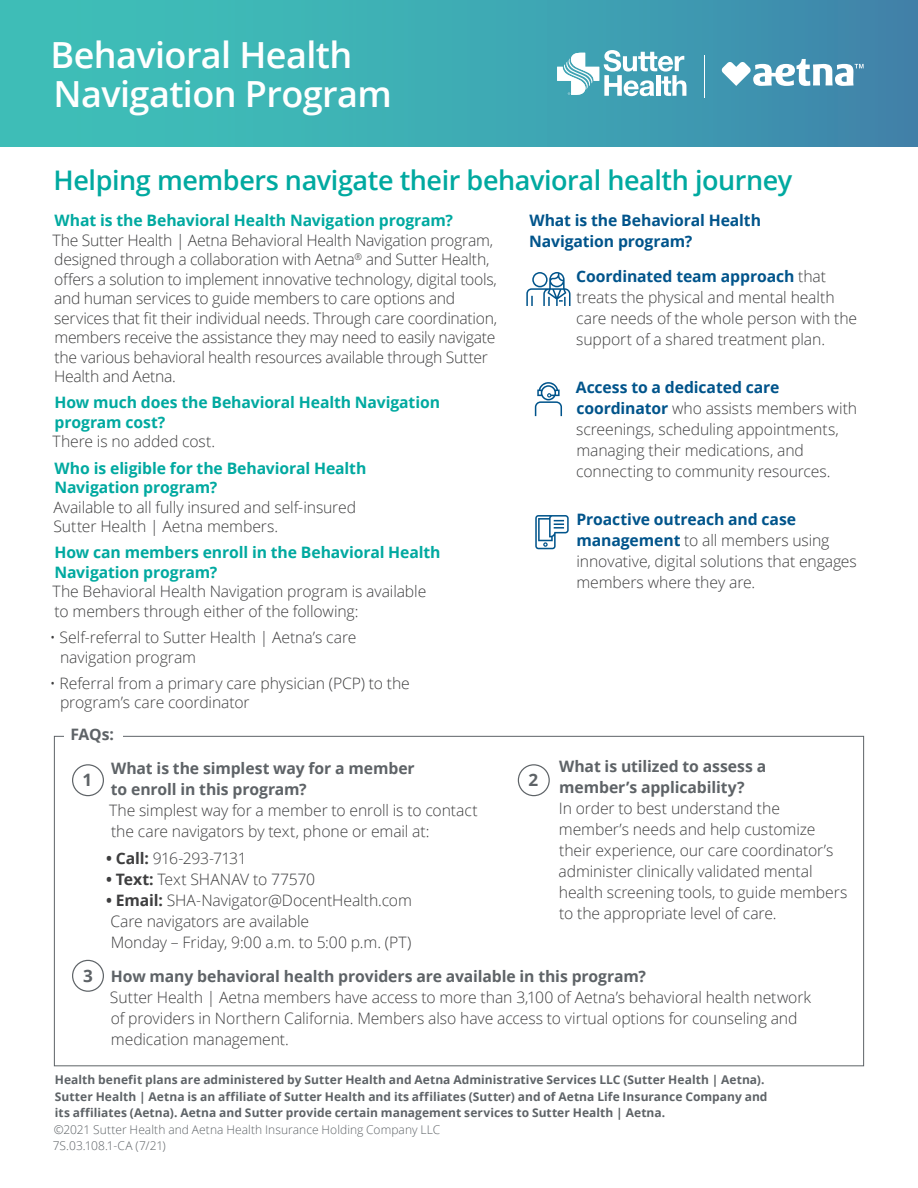
<style>
.page{position:relative;width:918px;height:1188px;background:#fff}
.page>*{position:absolute;margin:0;border:0;box-sizing:border-box;transform-origin:0 0}
.t1{font:600 36px/39px "Open Sans";letter-spacing:-.015em;color:#fff}
.t2{font:600 27px "Open Sans";letter-spacing:-.015em;color:#00a9a0}
.t3{font:700 17.1px "Open Sans";color:#5e6367}
.t4{font:300 15.75px/21px "Open Sans";letter-spacing:-.01em;color:#3e3e3f}
.t5{font:700 15.75px/19.5px "Open Sans";letter-spacing:-.005em;color:#00a9a0}
.t6{font:700 15.75px/21px "Open Sans";letter-spacing:-.005em;color:#5e6367}
.t7{font:700 15.75px/21px "Open Sans";letter-spacing:-.005em;color:#00548b}
.t8{font:300 15.75px "Open Sans";letter-spacing:-.035em;color:#3e3e3f}
.t9{font:700 12px/16.5px "Open Sans";letter-spacing:.005em;color:#5e6367}
.t10{font:300 12px "Open Sans";letter-spacing:.005em;color:#5e6367}
.s1{font-weight:700;color:#00548b}
.s2{font-weight:700}
.s3{font-size:17.1px}
</style>
<div class="page">
<div style="left:72px;top:764px;width:32px;height:32px;border:1px solid #5e6367;border-radius:50%"></div>
<div style="left:518px;top:764px;width:32px;height:32px;border:1px solid #5e6367;border-radius:50%"></div>
<div style="left:0;top:0;width:918px;height:147px;background:linear-gradient(to right,#3ec7ba,#3f88ac)"></div>
<svg style="left:557px;top:50px;width:129px;height:46px"></svg>
<hr style="left:704px;top:55px;width:1px;height:42px;background:#fff">
<svg style="left:721px;top:59px;width:143px;height:27px"></svg>
<svg style="left:526px;top:272px;width:45px;height:34px"></svg>
<svg style="left:535px;top:382px;width:27px;height:34px"></svg>
<svg style="left:535px;top:515px;width:34px;height:34px"></svg>
<div style="left:72px;top:960px;width:32px;height:32px;border:1px solid #5e6367;border-radius:50%"></div>
<h1 class="t1" style="left:51px;top:35px;width:343px">Behavioral Health<br>Navigation Program</h1>
<h2 class="t2" style="left:54px;top:162px;width:740px">Helping members navigate their behavioral health journey</h2>
<h3 class="t5" style="left:55px;top:210px;width:400px">What is the Behavioral Health Navigation program?</h3>
<p class="t4" style="left:53px;top:230px;width:446px;line-height:19.5px">The Sutter Health | Aetna Behavioral Health Navigation program, designed through a collaboration with Aetna<sup>®</sup> and Sutter Health, offers a solution to implement innovative technology, digital tools, and human services to guide members to care options and services that fit their individual needs. Through care coordination, members receive the assistance they may need to easily navigate the various behavioral health resources available through Sutter Health and Aetna.</p>
<h3 class="t5" style="left:54px;top:393px;width:387px">How much does the Behavioral Health Navigation program cost?</h3>
<p class="t4" style="left:53px;top:431px;width:164px">There is no added cost.</p>
<h3 class="t5" style="left:54px;top:458px;width:313px">Who is eligible for the Behavioral Health<br>Navigation program?</h3>
<p class="t4" style="left:53px;top:497px;width:304px;line-height:19.5px">Available to all fully insured and self-insured<br>Sutter Health | Aetna members.</p>
<h3 class="t5" style="left:54px;top:543px;width:388px">How can members enroll in the Behavioral Health<br>Navigation program?</h3>
<p class="t4" style="left:53px;top:582px;width:375px;line-height:19.5px">The Behavioral Health Navigation program is available to members through either of the following:</p>
<p class="t4" style="left:60px;top:627px;width:298px;line-height:19.5px;text-indent:-10px">• Self-referral to Sutter Health | Aetna’s care navigation program</p>
<p class="t4" style="left:60px;top:673px;width:351px;line-height:19.5px;text-indent:-10px">• Referral from a primary care physician (PCP) to the program’s care coordinator</p>
<h3 class="t7" style="left:529px;top:210px;width:233px">What is the Behavioral Health<br>Navigation program?</h3>
<p class="t4" style="left:576px;top:265px;width:283px"><span class="s1">Coordinated team approach</span> that treats the physical and mental health care needs of the whole person with the support of a shared treatment plan.</p>
<p class="t4" style="left:576px;top:376px;width:283px"><span class="s1">Access to a dedicated care coordinator</span> who assists members with screenings, scheduling appointments, managing their medications, and connecting to community resources.</p>
<p class="t4" style="left:576px;top:508px;width:282px"><span class="s1">Proactive outreach and case management</span> to all members using innovative, digital solutions that engages members where they are.</p>
<p class="t6" style="left:70px;top:723px;width:45px">FAQs:</p>
<p class="t3" style="left:83px;top:768px;width:11px">1</p>
<p class="t6" style="left:111px;top:758px;width:305px">What is the simplest way for a member to enroll in this program?</p>
<p class="t4" style="left:109px;top:800px;width:370px">The simplest way for a member to enroll is to contact the care navigators by text, phone or email at:</p>
<p class="t8" style="left:106px;top:847px;width:142px"><span class="s2">• Call:</span> 916-293-7131</p>
<p class="t4" style="left:106px;top:868px;width:210px"><span class="s2">• Text:</span> Text SHANAV to 77570</p>
<p class="t4" style="left:106px;top:889px;width:307px"><span class="s2">• Email:</span> SHA-Navigator@DocentHealth.com</p>
<p class="t4" style="left:110px;top:910px;width:200px">Care navigators are available</p>
<p class="t4" style="left:111px;top:931px;width:302px">Monday – Friday, 9:00 a.m. to 5:00 p.m. (PT)</p>
<p class="t3" style="left:529px;top:768px;width:11px">2</p>
<p class="t6" style="left:559px;top:755px;width:209px">What is utilized to assess a member’s applicability?</p>
<p class="t4" style="left:559px;top:797px;width:290px">In order to best understand the member’s needs and help customize their experience, our care coordinator’s administer clinically validated mental health screening tools, to guide members to the appropriate level of care.</p>
<p class="t6" style="left:83px;top:966px;width:564px"><span class="s3">3</span> How many behavioral health providers are available in this program?</p>
<p class="t4" style="left:110px;top:987px;width:703px">Sutter Health | Aetna members have access to more than 3,100 of Aetna’s behavioral health network of providers in Northern California. Members also have access to virtual options for counseling and medication management.</p>
<p class="t9" style="left:55px;top:1071px;width:711px">Health benefit plans are administered by Sutter Health and Aetna Administrative Services LLC (Sutter Health | Aetna).</p>
<p class="t9" style="left:55px;top:1088px;width:714px">Sutter Health | Aetna is an affiliate of Sutter Health and its affiliates (Sutter) and of Aetna Life Insurance Company and its affiliates (Aetna). Aetna and Sutter provide certain management services to Sutter Health | Aetna.</p>
<p class="t10" style="left:54px;top:1121px;width:388px">©2021 Sutter Health and Aetna Health Insurance Holding Company LLC</p>
<p class="t10" style="left:53px;top:1138px;width:115px">7S.03.108.1-CA (7/21)</p>
</div>
